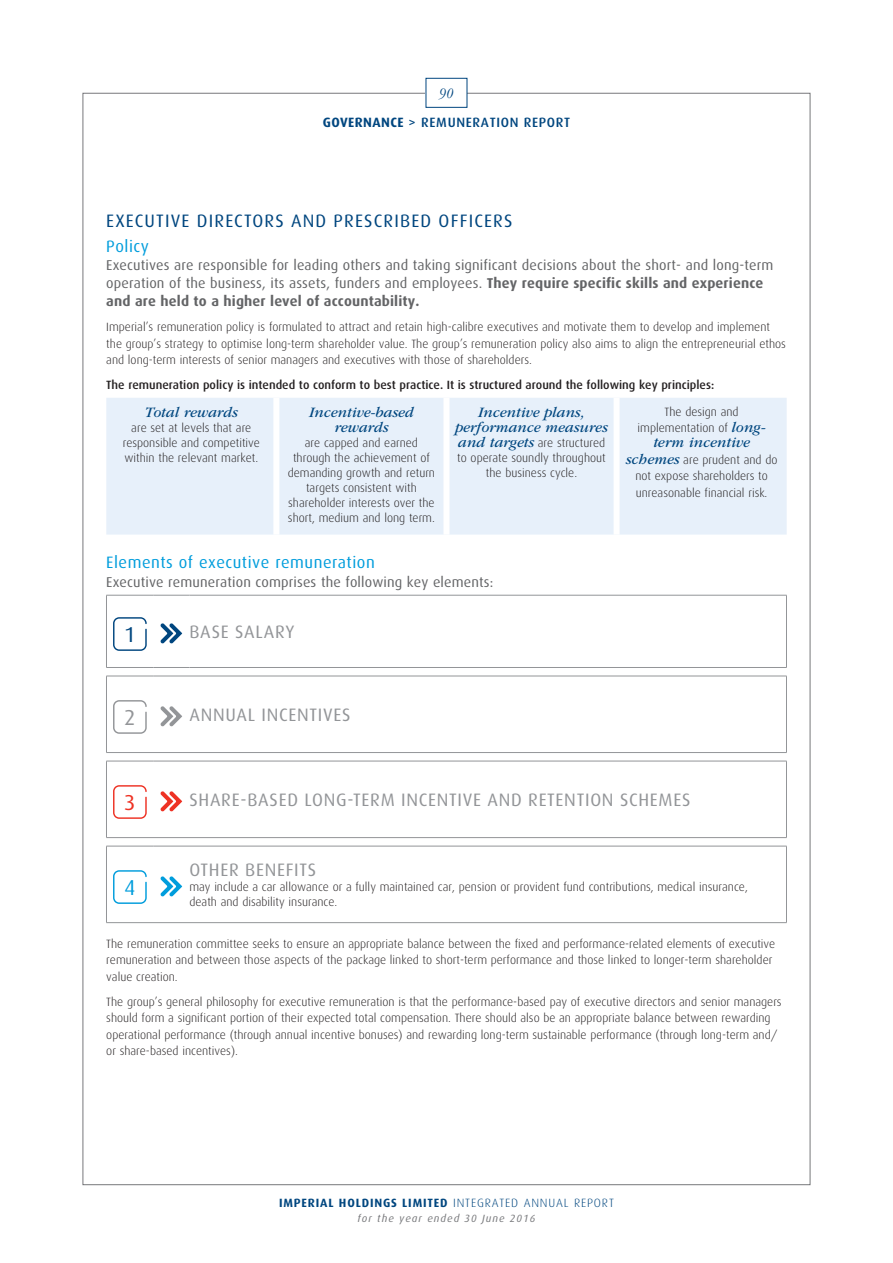
<style>
.page{position:relative;width:893px;height:1263px;background:#fff}
.page>*{position:absolute;margin:0;border:0;box-sizing:border-box;transform-origin:0 0}
.t1{font:21.6px "Dax";color:#00467f}
.t2{font:21.6px "Dax";color:#939598}
.t3{font:21.6px "Dax";color:#ee3224}
.t4{font:21.6px "Dax";color:#009ddc}
.t5{font:18px "Dax";letter-spacing:.04em;color:#939598}
.t6{font:18px "Dax";letter-spacing:.065em;color:#00467f}
.t7{font:16.5px "Dax";letter-spacing:.03em;color:#009ddc}
.t8{font:italic 15px/15px "ITC Garamond Std";color:#00467f;text-align:center}
.t9{font:italic 300 condensed 15px "ITC Garamond Std";color:#00467f}
.t10{font:14.25px/18.1px "Dax";letter-spacing:.01em;color:#636466}
.t11{font:500 13.5px "Dax";letter-spacing:.05em;color:#00467f}
.t12{font:300 12px/16.5px "Dax";color:#231f20;text-align:center}
.t13{font:500 12px "Dax";color:#231f20}
.t14{font:700 12px "Dax";letter-spacing:.07em;color:#00467f}
.t15{font:italic 10.5px "Dax";letter-spacing:.1em;color:#77787b}
.s1{font-weight:700}
.s2{font-family:"ITC Garamond Std";font-weight:400;font-style:italic;font-size:15px;color:#00467f}
.s3{font-weight:300}
</style>
<div class="page">
<div style="left:426px;top:78px;width:41px;height:30px;border:1px solid #00467f"></div>
<div style="left:106px;top:398px;width:681px;height:137px;background:#e7f0fa"></div>
<div style="left:273px;top:398px;width:6px;height:137px;background:#fff"></div>
<div style="left:443px;top:398px;width:6px;height:137px;background:#fff"></div>
<div style="left:614px;top:398px;width:6px;height:137px;background:#fff"></div>
<hr style="left:106px;top:595px;width:47px;height:1px;background:#939598">
<hr style="left:106px;top:595px;width:1px;height:72px;background:#939598">
<hr style="left:189px;top:595px;width:598px;height:1px;background:#939598">
<hr style="left:786px;top:595px;width:1px;height:72px;background:#939598">
<hr style="left:106px;top:667px;width:47px;height:1px;background:#939598">
<hr style="left:189px;top:667px;width:598px;height:1px;background:#939598">
<hr style="left:153px;top:595px;width:36px;height:1px;background:#939598">
<hr style="left:153px;top:667px;width:36px;height:1px;background:#939598">
<hr style="left:106px;top:676px;width:47px;height:1px;background:#939598">
<hr style="left:106px;top:676px;width:1px;height:76px;background:#939598">
<hr style="left:153px;top:676px;width:634px;height:1px;background:#939598">
<hr style="left:786px;top:676px;width:1px;height:76px;background:#939598">
<hr style="left:106px;top:752px;width:681px;height:1px;background:#939598">
<hr style="left:106px;top:846px;width:47px;height:1px;background:#939598">
<hr style="left:106px;top:846px;width:1px;height:76px;background:#939598">
<hr style="left:153px;top:846px;width:634px;height:1px;background:#939598">
<hr style="left:786px;top:846px;width:1px;height:76px;background:#939598">
<hr style="left:106px;top:922px;width:681px;height:1px;background:#939598">
<hr style="left:106px;top:761px;width:47px;height:1px;background:#939598">
<hr style="left:106px;top:761px;width:1px;height:76px;background:#939598">
<hr style="left:153px;top:761px;width:634px;height:1px;background:#939598">
<hr style="left:786px;top:761px;width:1px;height:76px;background:#939598">
<hr style="left:106px;top:837px;width:681px;height:1px;background:#939598">
<svg style="left:113px;top:617px;width:34px;height:34px"></svg>
<svg style="left:161px;top:623px;width:21px;height:20px"></svg>
<svg style="left:113px;top:700px;width:34px;height:34px"></svg>
<svg style="left:161px;top:706px;width:21px;height:20px"></svg>
<svg style="left:113px;top:785px;width:34px;height:34px"></svg>
<svg style="left:161px;top:791px;width:21px;height:20px"></svg>
<svg style="left:113px;top:870px;width:34px;height:34px"></svg>
<svg style="left:161px;top:876px;width:21px;height:20px"></svg>
<p class="t9" style="left:439px;top:84px;width:15px">90</p>
<p class="t11" style="left:323px;top:116px;width:249px"><span class="s1">GOVERNANCE</span> &gt; REMUNERATION REPORT</p>
<h2 class="t6" style="left:106px;top:212px;width:408px">EXECUTIVE DIRECTORS AND PRESCRIBED OFFICERS</h2>
<h3 class="t7" style="left:106px;top:238px;width:44px">Policy</h3>
<p class="t10" style="left:106px;top:257px;width:669px">Executives are responsible for leading others and taking significant decisions about the short- and long-term operation of the business, its assets, funders and employees. <span class="s1">They require specific skills and experience and are held to a higher level of accountability.</span></p>
<p class="t12" style="left:106px;top:319px;width:681px;text-align:left">Imperial’s remuneration policy is formulated to attract and retain high-calibre executives and motivate them to develop and implement the group’s strategy to optimise long-term shareholder value. The group’s remuneration policy also aims to align the entrepreneurial ethos and long-term interests of senior managers and executives with those of shareholders.</p>
<p class="t13" style="left:106px;top:379px;width:609px">The remuneration policy is intended to conform to best practice. It is structured around the following key principles:</p>
<p class="t8" style="left:145px;top:406px;width:94px">Total rewards</p>
<p class="t12" style="left:123px;top:421px;width:139px;line-height:15px">are set at levels that are responsible and competitive within the relevant market.</p>
<p class="t12" style="left:638px;top:404px;width:129px">The design and implementation of <span class="s2">long-</span></p>
<p class="t8" style="left:653px;top:436px;width:98px">term incentive</p>
<p class="t12" style="left:626px;top:452px;width:153px"><span class="s2">schemes</span> are prudent and do not expose shareholders to unreasonable financial risk.</p>
<p class="t8" style="left:309px;top:406px;width:106px">Incentive-based rewards</p>
<p class="t12" style="left:288px;top:436px;width:149px;line-height:15px">are capped and earned through the achievement of demanding growth and return targets consistent with shareholder interests over the short, medium and long term.</p>
<p class="t8" style="left:455px;top:406px;width:154px">Incentive plans, performance measures</p>
<p class="t12" style="left:457px;top:436px;width:150px;line-height:15px"><span class="s2">and targets</span> are structured to operate soundly throughout the business cycle.</p>
<h3 class="t7" style="left:106px;top:555px;width:270px">Elements of executive remuneration</h3>
<p class="t10" style="left:106px;top:573px;width:389px">Executive remuneration comprises the following key elements:</p>
<h1 class="t1" style="left:124px;top:624px;width:13px">1</h1>
<h2 class="t5" style="left:189px;top:623px;width:106px">BASE SALARY</h2>
<h1 class="t2" style="left:124px;top:707px;width:13px">2</h1>
<h2 class="t5" style="left:189px;top:706px;width:163px">ANNUAL INCENTIVES</h2>
<h1 class="t3" style="left:124px;top:792px;width:13px">3</h1>
<h2 class="t5" style="left:189px;top:791px;width:502px">SHARE-BASED LONG-TERM INCENTIVE AND RETENTION SCHEMES</h2>
<h2 class="t5" style="left:189px;top:861px;width:128px">OTHER BENEFITS</h2>
<p class="t12" style="left:189px;top:880px;width:560px;line-height:15px;text-align:left">may include a car allowance or a fully maintained car, pension or provident fund contributions, medical insurance, death and disability insurance.</p>
<p class="t12" style="left:106px;top:936px;width:670px;text-align:left">The remuneration committee seeks to ensure an appropriate balance between the fixed and performance-related elements of executive remuneration and between those aspects of the package linked to short-term performance and those linked to longer-term shareholder value creation.</p>
<p class="t12" style="left:106px;top:994px;width:677px;text-align:left">The group’s general philosophy for executive remuneration is that the performance-based pay of executive directors and senior managers should form a significant portion of their expected total compensation. There should also be an appropriate balance between rewarding operational performance (through annual incentive bonuses) and rewarding long-term sustainable performance (through long-term and/ or share-based incentives).</p>
<h1 class="t4" style="left:124px;top:877px;width:13px">4</h1>
<p class="t14" style="left:279px;top:1197px;width:336px">IMPERIAL HOLDINGS LIMITED <span class="s3">INTEGRATED ANNUAL REPORT</span></p>
<p class="t15" style="left:358px;top:1214px;width:179px">for the year ended 30 June 2016</p>
</div>
